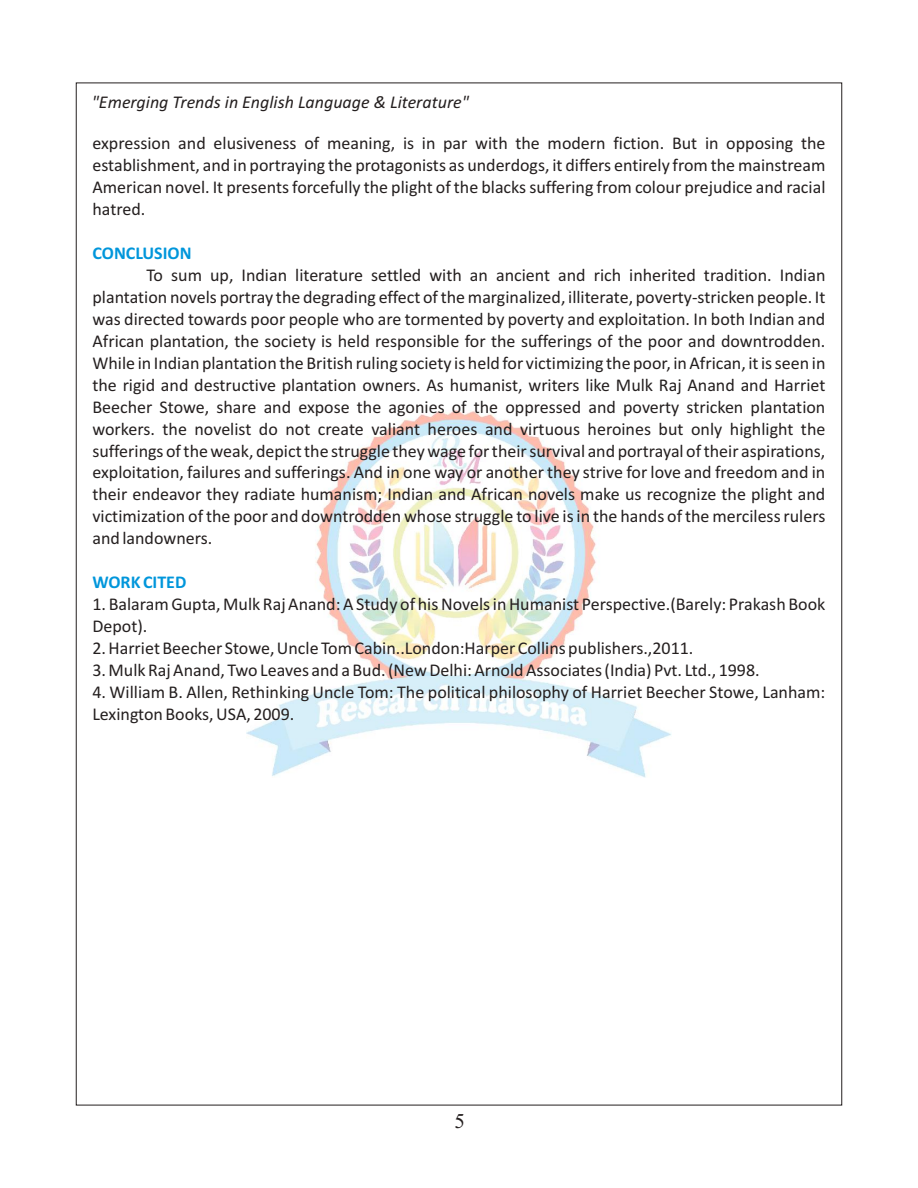
<style>
.page{position:relative;width:918px;height:1188px;background:#fff}
.page>*{position:absolute;margin:0;border:0;box-sizing:border-box;transform-origin:0 0}
.t1{font:21px "Times New Roman";color:#241f1f}
.t2{font:18px/21.9px "Calibri";color:#241f1f;text-align:justify}
.t3{font:italic 18px "Calibri";color:#241f1f}
.t4{font:700 18px "Calibri";color:#0096db}
</style>
<div class="page">
<img style="left:246px;top:410px;width:426px;height:368px">
<p class="t3" style="left:92px;top:95px;width:379px">"Emerging Trends in English Language &amp; Literature"</p>
<p class="t2" style="left:92px;top:133px;width:735px">expression and elusiveness of meaning, is in par with the modern fiction. But in opposing the establishment, and in portraying the protagonists as underdogs, it differs entirely from the mainstream American novel. It presents forcefully the plight of the blacks suffering from colour prejudice and racial hatred.</p>
<p class="t4" style="left:92px;top:245px;width:101px">CONCLUSION</p>
<p class="t2" style="left:92px;top:265px;width:735px;text-indent:54px">To sum up, Indian literature settled with an ancient and rich inherited tradition. Indian plantation novels portray the degrading effect of the marginalized, illiterate, poverty-stricken people. It was directed towards poor people who are tormented by poverty and exploitation. In both Indian and African plantation, the society is held responsible for the sufferings of the poor and downtrodden.<br>While in Indian plantation the British ruling society is held for victimizing the poor, in African, it is seen in the rigid and destructive plantation owners. As humanist, writers like Mulk Raj Anand and Harriet Beecher Stowe, share and expose the agonies of the oppressed and poverty stricken plantation workers. the novelist do not create valiant heroes and virtuous heroines but only highlight the sufferings of the weak, depict the struggle they wage for their survival and portrayal of their aspirations, exploitation, failures and sufferings. And in one way or another they strive for love and freedom and in their endeavor they radiate humanism; Indian and African novels make us recognize the plight and victimization of the poor and downtrodden whose struggle to live is in the hands of the merciless rulers and landowners.</p>
<p class="t4" style="left:92px;top:575px;width:96px">WORK CITED</p>
<p class="t2" style="left:92px;top:595px;width:734px">1. Balaram Gupta, Mulk Raj Anand: A Study of his Novels in Humanist Perspective.(Barely: Prakash Book<br>Depot).</p>
<p class="t2" style="left:92px;top:639px;width:603px">2. Harriet Beecher Stowe, Uncle Tom Cabin..London:Harper Collins publishers.,2011.</p>
<p class="t2" style="left:92px;top:661px;width:669px">3. Mulk Raj Anand, Two Leaves and a Bud. (New Delhi: Arnold Associates (India) Pvt. Ltd., 1998.</p>
<p class="t2" style="left:92px;top:683px;width:734px">4. William B. Allen, Rethinking Uncle Tom: The political philosophy of Harriet Beecher Stowe, Lanham:<br>Lexington Books, USA, 2009.</p>
<p class="t1" style="left:454px;top:1114px;width:12px">5</p>
</div>
